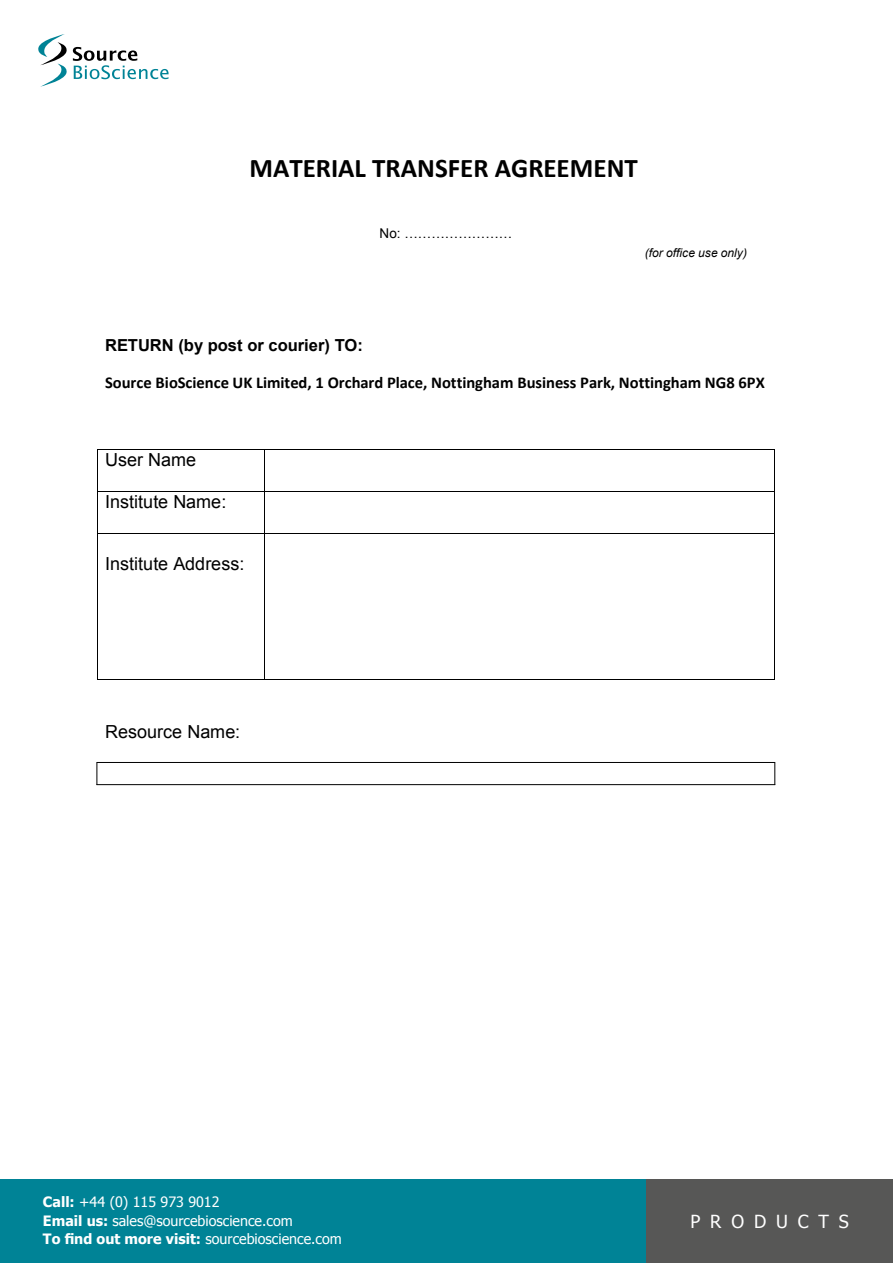
<style>
.page{position:relative;width:893px;height:1263px;background:#fff}
.page>*{position:absolute;margin:0;border:0;box-sizing:border-box;transform-origin:0 0}
.t1{font:700 27px "Calibri";color:#000}
.t2{font:18px "Arial";color:#000}
.t3{font:18px "Tahoma";letter-spacing:.55em;color:#fff}
.t4{font:700 16.5px "Calibri";color:#000}
.t5{font:700 16.5px "Arial";color:#000}
.t6{font:14.25px/18.1px "Tahoma";color:#fff}
.t7{font:13.5px "Arial";color:#000}
.t8{font:italic 12px "Arial";color:#000}
.s1{font-weight:700}
</style>
<div class="page">
<div style="left:0;top:1179px;width:893px;height:84px;background:#008396"></div>
<div style="left:646px;top:1179px;width:247px;height:84px;background:#575756"></div>
<svg style="left:38px;top:34px;width:131px;height:53px"></svg>
<hr style="left:97px;top:449px;width:167px;height:1px;background:#000">
<hr style="left:265px;top:449px;width:510px;height:1px;background:#000">
<hr style="left:97px;top:450px;width:1px;height:41px;background:#000">
<hr style="left:264px;top:450px;width:1px;height:41px;background:#000">
<hr style="left:775px;top:450px;width:1px;height:41px;background:#000">
<hr style="left:97px;top:491px;width:167px;height:1px;background:#000">
<hr style="left:265px;top:491px;width:510px;height:1px;background:#000">
<hr style="left:97px;top:492px;width:1px;height:41px;background:#000">
<hr style="left:264px;top:492px;width:1px;height:41px;background:#000">
<hr style="left:775px;top:492px;width:1px;height:41px;background:#000">
<hr style="left:97px;top:533px;width:167px;height:1px;background:#000">
<hr style="left:265px;top:533px;width:510px;height:1px;background:#000">
<hr style="left:97px;top:534px;width:1px;height:145px;background:#000">
<hr style="left:97px;top:679px;width:167px;height:1px;background:#000">
<hr style="left:264px;top:534px;width:1px;height:145px;background:#000">
<hr style="left:265px;top:679px;width:510px;height:1px;background:#000">
<hr style="left:775px;top:534px;width:1px;height:145px;background:#000">
<svg style="left:97px;top:763px;width:1px;height:21px"></svg>
<hr style="left:97px;top:762px;width:678px;height:1px;background:#000">
<hr style="left:97px;top:784px;width:678px;height:1px;background:#000">
<svg style="left:774px;top:763px;width:1px;height:22px"></svg>
<h1 class="t1" style="left:249px;top:151px;width:390px">MATERIAL TRANSFER AGREEMENT</h1>
<p class="t7" style="left:380px;top:224px;width:134px">No: ……………………</p>
<p class="t8" style="left:645px;top:245px;width:104px">(for office use only)</p>
<p class="t5" style="left:105px;top:335px;width:259px">RETURN (by post or courier) TO:</p>
<p class="t4" style="left:105px;top:372px;width:661px">Source BioScience UK Limited, 1 Orchard Place, Nottingham Business Park, Nottingham NG8 6PX</p>
<p class="t2" style="left:105px;top:448px;width:93px">User Name</p>
<p class="t2" style="left:105px;top:490px;width:123px">Institute Name:</p>
<p class="t2" style="left:105px;top:551px;width:141px">Institute Address:</p>
<p class="t2" style="left:105px;top:720px;width:137px">Resource Name:</p>
<p class="t6" style="left:43px;top:1192px;width:251px"><span class="s1">Call:</span> +44 (0) 115 973 9012<br><span class="s1">Email us:</span> sales@sourcebioscience.com</p>
<p class="t6" style="left:43px;top:1229px;width:300px"><span class="s1">To find out more visit:</span> sourcebioscience.com</p>
<p class="t3" style="left:690px;top:1209px;width:160px">PRODUCTS</p>
</div>
